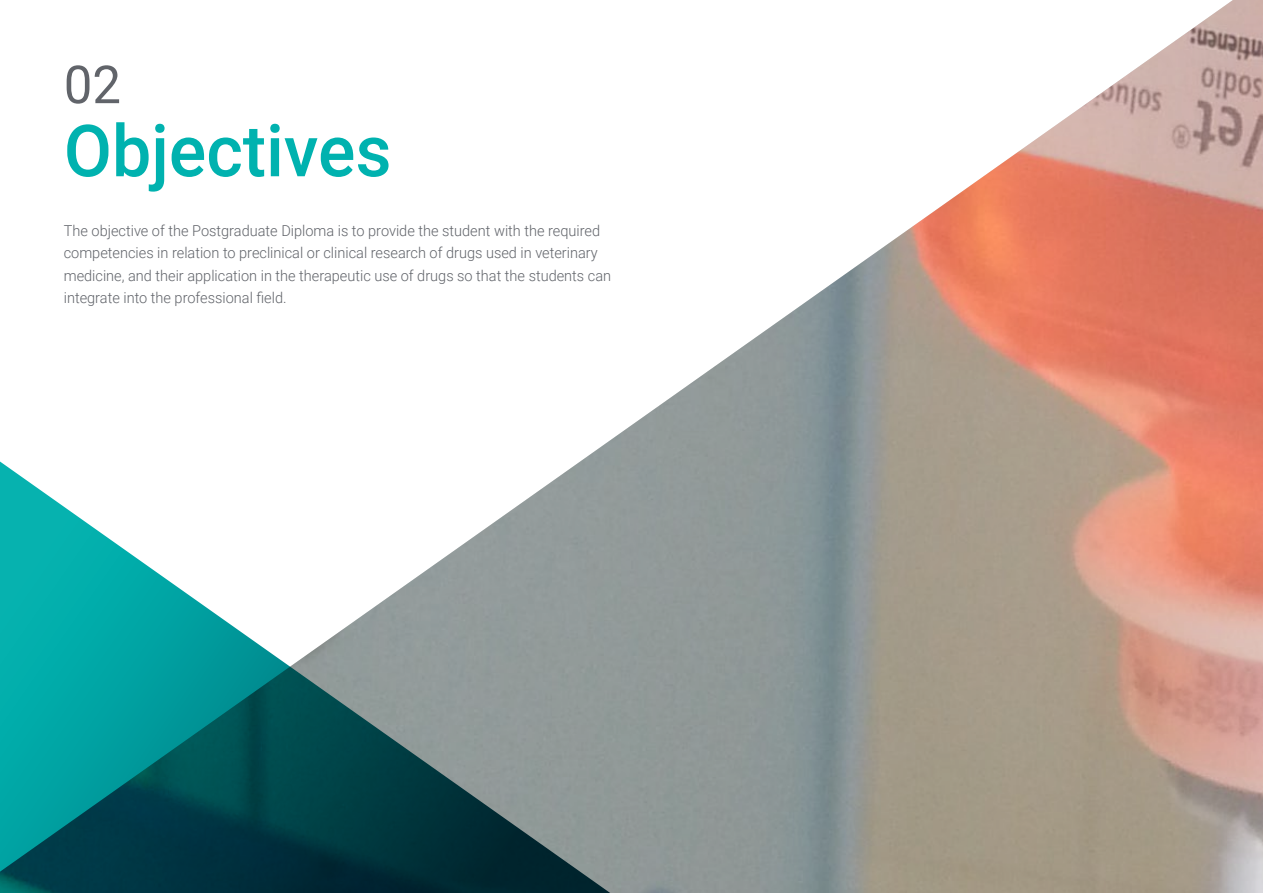
<style>
.page{position:relative;width:1263px;height:893px;background:#fff}
.page>*{position:absolute;margin:0;border:0;box-sizing:border-box;transform-origin:0 0}
.t1{font:500 72px "Roboto";color:#00b2af}
.t2{font:52.5px "Roboto";color:#61646a}
.t3{font:300 15px/22.5px "Roboto";color:#61646a}
</style>
<div class="page">
<img style="left:602px;top:0;width:661px;height:893px">
<svg style="left:0;top:446px;width:640px;height:447px"></svg>
<h2 class="t2" style="left:64px;top:48px;width:59px">02</h2>
<h1 class="t1" style="left:64px;top:100px;width:329px">Objectives</h1>
<p class="t3" style="left:64px;top:218px;width:549px">The objective of the Postgraduate Diploma is to provide the student with the required competencies in relation to preclinical or clinical research of drugs used in veterinary medicine, and their application in the therapeutic use of drugs so that the students can integrate into the professional field.</p>
</div>
